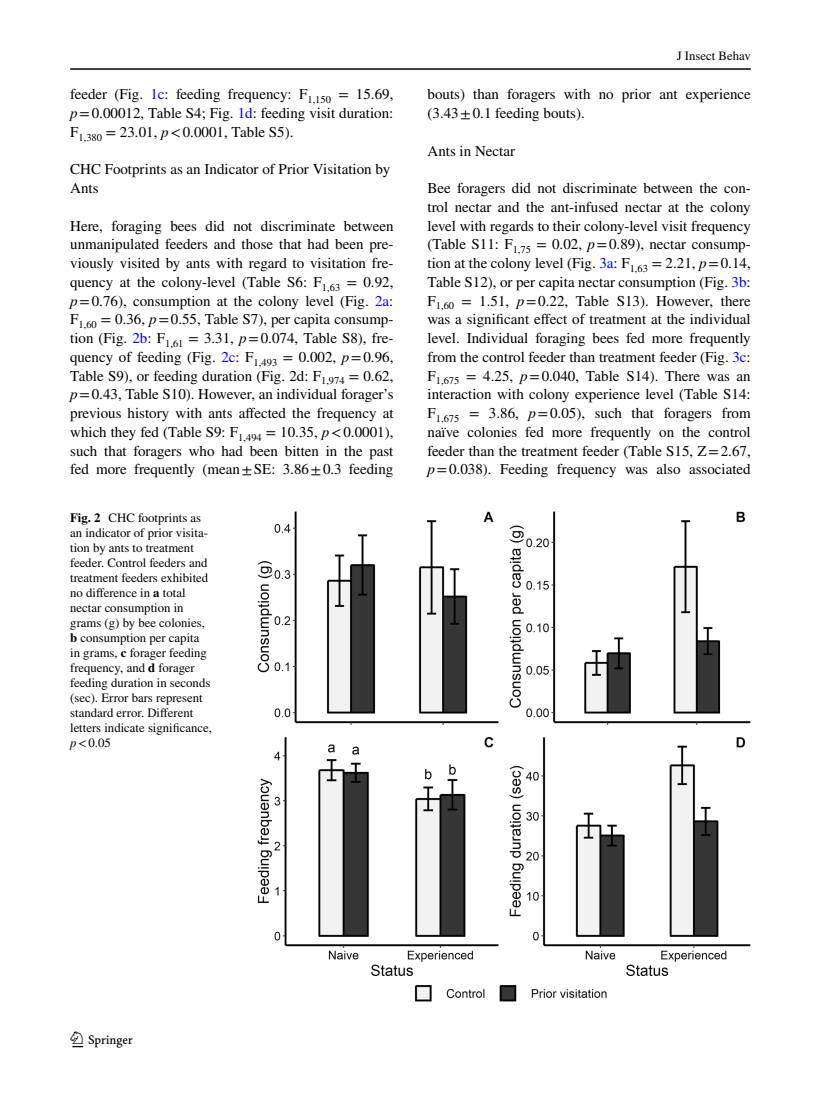
<style>
.page{position:relative;width:821px;height:1106px;background:#fff}
.page>*{position:absolute;margin:0;border:0;box-sizing:border-box;transform-origin:0 0}
.t1{font:22.5px "Springnew Regular 2";color:#000}
.t2{font:15px/18.8px "STIX";color:#000;text-align:justify}
.t3{font:12.75px/15px "STIX";color:#000}
.s1{color:#00f}
.s2{font-style:italic}
.s3{font-weight:700}
</style>
<div class="page">
<hr style="left:70px;top:68px;width:680px;height:2px;background:#000">
<img style="left:257px;top:512px;width:493px;height:489px">
<p class="t2" style="left:70px;top:86px;width:325px">feeder (Fig. <span class="s1">1c</span>: feeding frequency: F<sub>1,150</sub> = 15.69, <span class="s2">p</span>=0.00012, Table S4; Fig. <span class="s1">1d</span>: feeding visit duration:<br>F<sub>1,380</sub> = 23.01, <span class="s2">p</span>&lt;0.0001, Table S5).</p>
<p class="t2" style="left:70px;top:161px;width:321px">CHC Footprints as an Indicator of Prior Visitation by<br>Ants</p>
<p class="t2" style="left:70px;top:217px;width:325px">Here, foraging bees did not discriminate between unmanipulated feeders and those that had been pre&shy;viously visited by ants with regard to visitation fre&shy;quency at the colony-level (Table S6: F<sub>1,63</sub> = 0.92, <span class="s2">p</span>=0.76), consumption at the colony level (Fig. <span class="s1">2a</span>:<br>F<sub>1,60</sub> = 0.36, <span class="s2">p</span>=0.55, Table S7), per capita consump&shy;tion (Fig. <span class="s1">2b</span>: F<sub>1,61</sub> = 3.31, <span class="s2">p</span>=0.074, Table S8), fre&shy;quency of feeding (Fig. <span class="s1">2c</span>: F<sub>1,493</sub> = 0.002, <span class="s2">p</span>=0.96, Table S9), or feeding duration (Fig. 2d: F<sub>1,974</sub> = 0.62, <span class="s2">p</span>=0.43, Table S10). However, an individual forager’s previous history with ants affected the frequency at which they fed (Table S9: F<sub>1,494</sub> = 10.35, <span class="s2">p</span>&lt;0.0001), such that foragers who had been bitten in the past fed more frequently (mean±SE: 3.86±0.3 feeding</p>
<p class="t3" style="left:70px;top:510px;width:143px"><span class="s3">Fig. 2</span> CHC footprints as an indicator of prior visita&shy;tion by ants to treatment feeder. Control feeders and treatment feeders exhibited no difference in <span class="s3">a</span> total nectar consumption in grams (g) by bee colonies, <span class="s3">b</span> consumption per capita in grams, <span class="s3">c</span> forager feeding frequency, and <span class="s3">d</span> forager feeding duration in seconds (sec). Error bars represent standard error. Different letters indicate significance, <span class="s2">p</span>&lt;0.05</p>
<p class="t3" style="left:677px;top:49px;width:75px">J Insect Behav</p>
<p class="t2" style="left:427px;top:86px;width:325px">bouts) than foragers with no prior ant experience (3.43±0.1 feeding bouts).</p>
<p class="t2" style="left:427px;top:142px;width:89px">Ants in Nectar</p>
<p class="t2" style="left:427px;top:180px;width:325px">Bee foragers did not discriminate between the con&shy;trol nectar and the ant-infused nectar at the colony level with regards to their colony-level visit frequency (Table S11: F<sub>1,75</sub> = 0.02, <span class="s2">p</span>=0.89), nectar consump&shy;tion at the colony level (Fig. <span class="s1">3a</span>: F<sub>1,63</sub> = 2.21, <span class="s2">p</span>=0.14, Table S12), or per capita nectar consumption (Fig. <span class="s1">3b</span>:<br>F<sub>1,60</sub> = 1.51, <span class="s2">p</span>=0.22, Table S13). However, there was a significant effect of treatment at the individual level. Individual foraging bees fed more frequently from the control feeder than treatment feeder (Fig. <span class="s1">3c</span>:<br>F<sub>1,675</sub> = 4.25, <span class="s2">p</span>=0.040, Table S14). There was an interaction with colony experience level (Table S14:<br>F<sub>1,675</sub> = 3.86, <span class="s2">p</span>=0.05), such that foragers from naïve colonies fed more frequently on the control feeder than the treatment feeder (Table S15, Z=2.67, <span class="s2">p</span>=0.038). Feeding frequency was also associated</p>
<h1 class="t1" style="left:72px;top:1031px;width:62px">1 3</h1>
</div>
